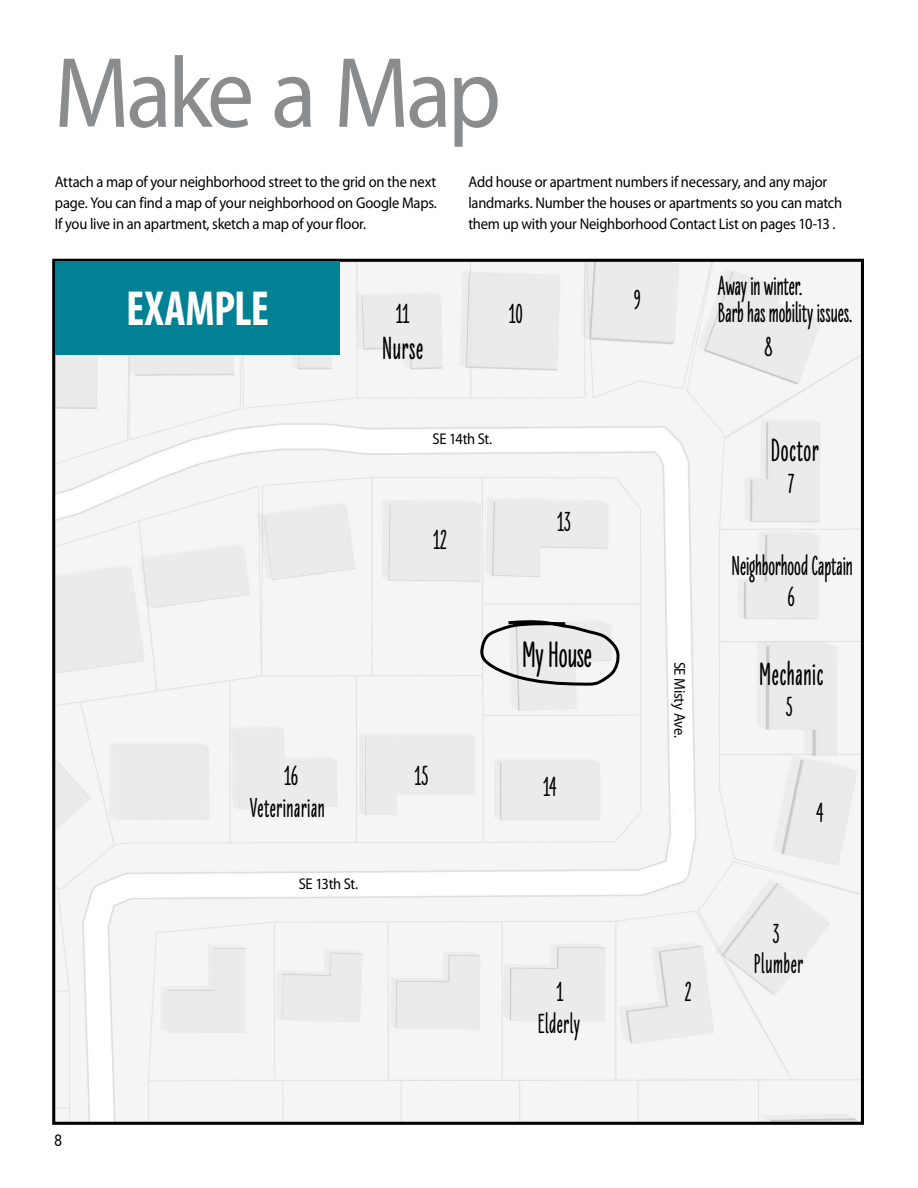
<style>
.page{position:relative;width:918px;height:1188px;background:#fff}
.page>*{position:absolute;margin:0;border:0;box-sizing:border-box;transform-origin:0 0}
.t1{font:100.95px "Myriad Pro";letter-spacing:-.04em;color:#8a8c8e;scale:.93 1}
.t2{font:700 condensed 49.5px "Myriad Pro";letter-spacing:-.01em;color:#fff;scale:.93 1}
.t3{font:900 37.5px "Liebe Erika";letter-spacing:-.005em;color:#000;scale:.93 1}
.t4{font:900 32.7px "Liebe Erika";letter-spacing:.025em;color:#000;scale:.93 1}
.t5{font:900 28.05px/27px "Liebe Erika";color:#000101;scale:.93 1}
.t6{font:900 28.05px "Liebe Erika";letter-spacing:.02em;color:#000101;scale:.93 1}
.t7{font:900 28.05px "Liebe Erika";letter-spacing:.025em;color:#000101;scale:.93 1}
.t8{font:17.1px "Hypatia Sans Pro";color:#000;scale:.93 1}
.t9{font:15.6px/21px "Myriad Pro";letter-spacing:-.02em;color:#000;text-align:justify;scale:.93 1}
</style>
<div class="page">
<img style="left:56px;top:263px;width:804px;height:858px">
<div style="left:55px;top:262px;width:285px;height:93px;background:#008194"></div>
<svg style="left:477px;top:618px;width:144px;height:69px"></svg>
<h1 class="t1" style="left:54px;top:31px;width:482px">Make a Map</h1>
<p class="t9" style="left:55px;top:171px;width:412px">Attach a map of your neighborhood street to the grid on the next page. You can find a map of your neighborhood on Google Maps.<br>If you live in an apartment, sketch a map of your floor.</p>
<p class="t9" style="left:468px;top:171px;width:403px;text-align:left">Add house or apartment numbers if necessary, and any major landmarks. Number the houses or apartments so you can match them up with your Neighborhood Contact List on pages 10-13 .</p>
<p class="t8" style="left:54px;top:1128px;width:10px">8</p>
<h2 class="t2" style="left:126px;top:277px;width:155px">EXAMPLE</h2>
<h3 class="t5" style="left:396px;top:301px;width:16px">11</h3>
<h3 class="t5" style="left:509px;top:301px;width:17px">10</h3>
<h3 class="t4" style="left:382px;top:330px;width:46px">Nurse</h3>
<h3 class="t5" style="left:634px;top:287px;width:9px">9</h3>
<h3 class="t5" style="left:718px;top:273px;width:146px">Away in winter.<br>Barb has mobility issues.</h3>
<h3 class="t5" style="left:765px;top:334px;width:9px">8</h3>
<p class="t9" style="left:433px;top:428px;width:66px">SE 14th St.</p>
<h3 class="t5" style="left:433px;top:527px;width:16px">12</h3>
<h3 class="t5" style="left:558px;top:510px;width:16px">13</h3>
<h3 class="t5" style="left:284px;top:763px;width:16px">16</h3>
<h3 class="t5" style="left:415px;top:763px;width:16px">15</h3>
<h3 class="t6" style="left:250px;top:792px;width:82px">Veterinarian</h3>
<p class="t9" style="left:299px;top:873px;width:65px">SE 13th St.</p>
<h3 class="t3" style="left:522px;top:634px;width:77px">My House</h3>
<h3 class="t5" style="left:543px;top:774px;width:15px">14</h3>
<p class="t9" style="left:691px;top:662px;width:83px;rotate:90deg">SE Misty Ave.</p>
<h3 class="t5" style="left:557px;top:979px;width:9px">1</h3>
<h3 class="t5" style="left:685px;top:979px;width:9px">2</h3>
<h3 class="t6" style="left:538px;top:1008px;width:47px">Elderly</h3>
<h3 class="t4" style="left:771px;top:432px;width:53px">Doctor</h3>
<h3 class="t5" style="left:788px;top:471px;width:9px">7</h3>
<h3 class="t5" style="left:731px;top:553px;width:132px">Neighborhood Captain</h3>
<h3 class="t5" style="left:787px;top:584px;width:9px">6</h3>
<h3 class="t4" style="left:759px;top:656px;width:70px">Mechanic</h3>
<h3 class="t5" style="left:786px;top:694px;width:9px">5</h3>
<h3 class="t5" style="left:816px;top:800px;width:9px">4</h3>
<h3 class="t5" style="left:773px;top:921px;width:9px">3</h3>
<h3 class="t7" style="left:754px;top:948px;width:54px">Plumber</h3>
</div>
